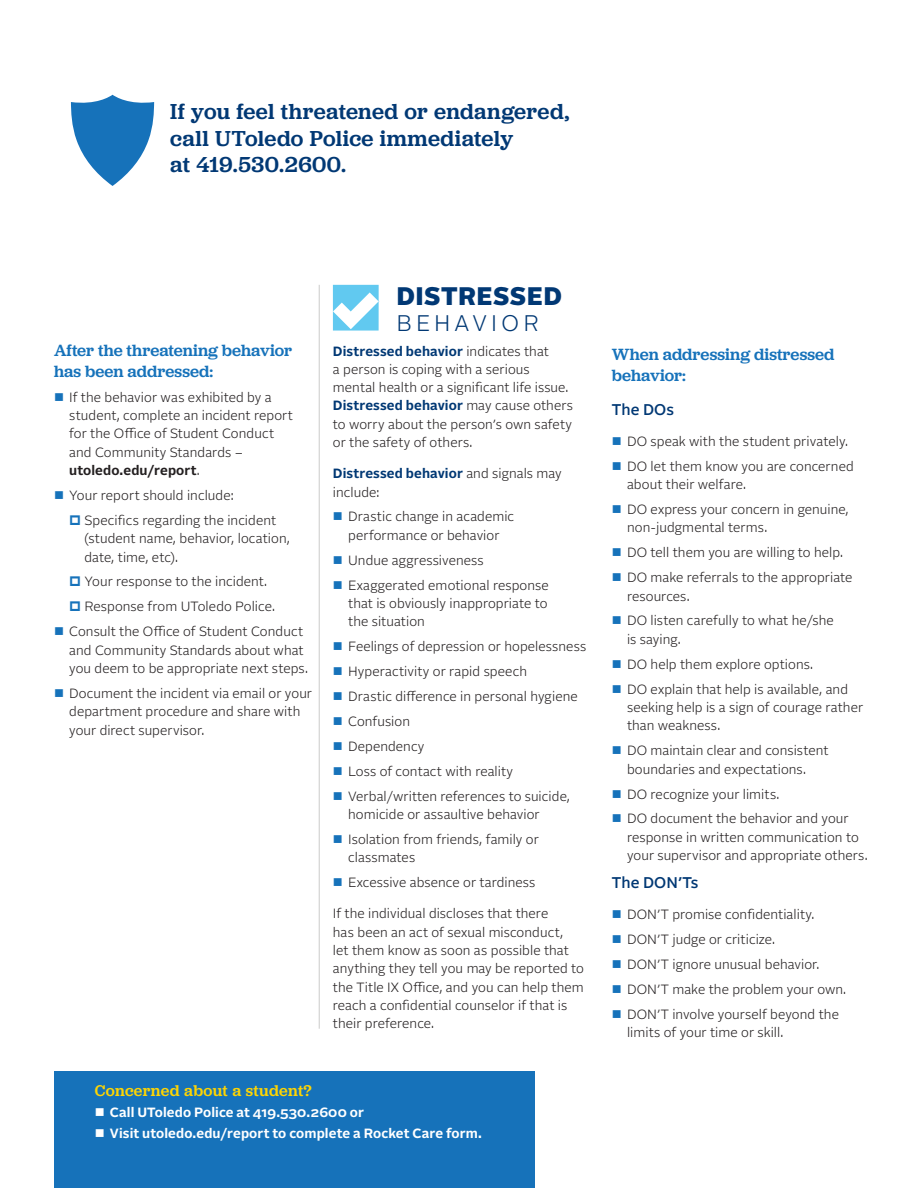
<style>
.page{position:relative;width:918px;height:1188px;background:#fff}
.page>*{position:absolute;margin:0;border:0;box-sizing:border-box;transform-origin:0 0}
.headline_2{font:900 25.35px "Alrightv 2 Normal LP";letter-spacing:.02em;color:#013874}
.body_copy{font:500 22.5px/26.8px "Jubilat";letter-spacing:.015em;color:#013874}
.headline_2-2{font:300 22.5px "Alrightv 2 Normal LP";letter-spacing:.19em;color:#013874}
.headline_3{font:500 16.95px/21.1px "Jubilat";letter-spacing:.005em;color:#1672ba}
.body_copy-2{font:500 16.2px "Jubilat";letter-spacing:.015em;color:#fed503}
.body_copy-3{font:500 15.45px "Alrightv 2 Normal LP";color:#013874}
.headline_3-2{font:500 15.45px "Alrightv 2 Normal LP";letter-spacing:.005em;color:#013874}
.body_copy-4{font:300 13.35px/18.3px "Alrightv 2 Normal";letter-spacing:.005em;color:#231f20}
.t1{font:700 13.35px "Alrightv 2 Normal";letter-spacing:.01em;color:#fff}
.s1{font-weight:700}
.s2{font-weight:700;color:#013874}
</style>
<div class="page">
<hr style="left:319px;top:285px;width:1px;height:744px;background:#cbcbca">
<svg style="left:333px;top:285px;width:46px;height:46px"></svg>
<svg style="left:71px;top:95px;width:83px;height:91px"></svg>
<div style="left:54px;top:1071px;width:480px;height:117px;background:#1672ba"></div>
<p class="body_copy" style="left:170px;top:97px;width:401px">If you feel threatened or endangered, call UToledo Police immediately<br>at 419.530.2600.</p>
<p class="headline_3" style="left:54px;top:339px;width:240px">After the threatening behavior has been addressed:</p>
<p class="body_copy-4" style="left:69px;top:387px;width:225px">If the behavior was exhibited by a student, complete an incident report for the Office of Student Conduct and Community Standards – <span class="s1">utoledo.edu/report</span>.</p>
<p class="body_copy-4" style="left:69px;top:485px;width:166px">Your report should include:</p>
<p class="body_copy-4" style="left:84px;top:510px;width:207px">Specifics regarding the incident (student name, behavior, location, date, time, etc).</p>
<p class="body_copy-4" style="left:84px;top:572px;width:184px">Your response to the incident.</p>
<p class="body_copy-4" style="left:84px;top:597px;width:192px">Response from UToledo Police.</p>
<p class="body_copy-4" style="left:69px;top:622px;width:240px">Consult the Office of Student Conduct and Community Standards about what you deem to be appropriate next steps.</p>
<p class="body_copy-4" style="left:69px;top:683px;width:244px">Document the incident via email or your department procedure and share with your direct supervisor.</p>
<p class="headline_2" style="left:396px;top:278px;width:167px">DISTRESSED</p>
<p class="headline_2-2" style="left:396px;top:307px;width:144px">BEHAVIOR</p>
<p class="body_copy-4" style="left:333px;top:341px;width:241px"><span class="s2">Distressed behavior</span> indicates that<br>a person is coping with a serious mental health or a significant life issue.<br><span class="s2">Distressed behavior</span> may cause others to worry about the person’s own safety or the safety of others.</p>
<p class="body_copy-4" style="left:333px;top:464px;width:230px"><span class="s2">Distressed behavior</span> and signals may include:</p>
<p class="body_copy-4" style="left:348px;top:507px;width:168px">Drastic change in academic performance or behavior</p>
<p class="body_copy-4" style="left:348px;top:550px;width:137px">Undue aggressiveness</p>
<p class="body_copy-4" style="left:348px;top:575px;width:202px;text-align:justify">Exaggerated emotional response that is obviously inappropriate to the situation</p>
<p class="body_copy-4" style="left:348px;top:637px;width:240px">Feelings of depression or hopelessness</p>
<p class="body_copy-4" style="left:348px;top:662px;width:180px">Hyperactivity or rapid speech</p>
<p class="body_copy-4" style="left:348px;top:687px;width:231px">Drastic difference in personal hygiene</p>
<p class="body_copy-4" style="left:348px;top:712px;width:63px">Confusion</p>
<p class="body_copy-4" style="left:348px;top:736px;width:78px">Dependency</p>
<p class="body_copy-4" style="left:348px;top:761px;width:166px">Loss of contact with reality</p>
<p class="body_copy-4" style="left:348px;top:786px;width:223px">Verbal/written references to suicide, homicide or assaultive behavior</p>
<p class="body_copy-4" style="left:348px;top:830px;width:192px">Isolation from friends, family or classmates</p>
<p class="body_copy-4" style="left:348px;top:873px;width:189px">Excessive absence or tardiness</p>
<p class="body_copy-4" style="left:333px;top:904px;width:253px">If the individual discloses that there<br>has been an act of sexual misconduct,<br>let them know as soon as possible that anything they tell you may be reported to the Title IX Office, and you can help them reach a confidential counselor if that is their preference.</p>
<p class="body_copy-2" style="left:95px;top:1080px;width:219px">Concerned about a student?</p>
<p class="t1" style="left:110px;top:1102px;width:255px">Call UToledo Police at 419.530.2600 or</p>
<p class="t1" style="left:110px;top:1123px;width:373px">Visit utoledo.edu/report to complete a Rocket Care form.</p>
<p class="headline_3" style="left:612px;top:343px;width:224px">When addressing distressed behavior:</p>
<p class="headline_3-2" style="left:612px;top:398px;width:64px">The DOs</p>
<p class="body_copy-4" style="left:627px;top:431px;width:223px">DO speak with the student privately.</p>
<p class="body_copy-4" style="left:627px;top:456px;width:228px">DO let them know you are concerned about their welfare.</p>
<p class="body_copy-4" style="left:627px;top:500px;width:223px">DO express your concern in genuine, non-judgmental terms.</p>
<p class="body_copy-4" style="left:627px;top:543px;width:218px">DO tell them you are willing to help.</p>
<p class="body_copy-4" style="left:627px;top:568px;width:227px">DO make referrals to the appropriate resources.</p>
<p class="body_copy-4" style="left:627px;top:611px;width:208px">DO listen carefully to what he/she is saying.</p>
<p class="body_copy-4" style="left:627px;top:654px;width:188px">DO help them explore options.</p>
<p class="body_copy-4" style="left:627px;top:679px;width:238px">DO explain that help is available, and seeking help is a sign of courage rather than weakness.</p>
<p class="body_copy-4" style="left:627px;top:741px;width:203px">DO maintain clear and consistent boundaries and expectations.</p>
<p class="body_copy-4" style="left:627px;top:784px;width:154px">DO recognize your limits.</p>
<p class="body_copy-4" style="left:627px;top:809px;width:242px">DO document the behavior and your response in written communication to your supervisor and appropriate others.</p>
<p class="body_copy-3" style="left:612px;top:871px;width:88px">The DON’Ts</p>
<p class="body_copy-4" style="left:627px;top:904px;width:189px">DON’T promise confidentiality.</p>
<p class="body_copy-4" style="left:627px;top:929px;width:150px">DON’T judge or criticize.</p>
<p class="body_copy-4" style="left:627px;top:954px;width:194px">DON’T ignore unusual behavior.</p>
<p class="body_copy-4" style="left:627px;top:979px;width:221px">DON’T make the problem your own.</p>
<p class="body_copy-4" style="left:627px;top:1004px;width:213px">DON’T involve yourself beyond the limits of your time or skill.</p>
</div>
